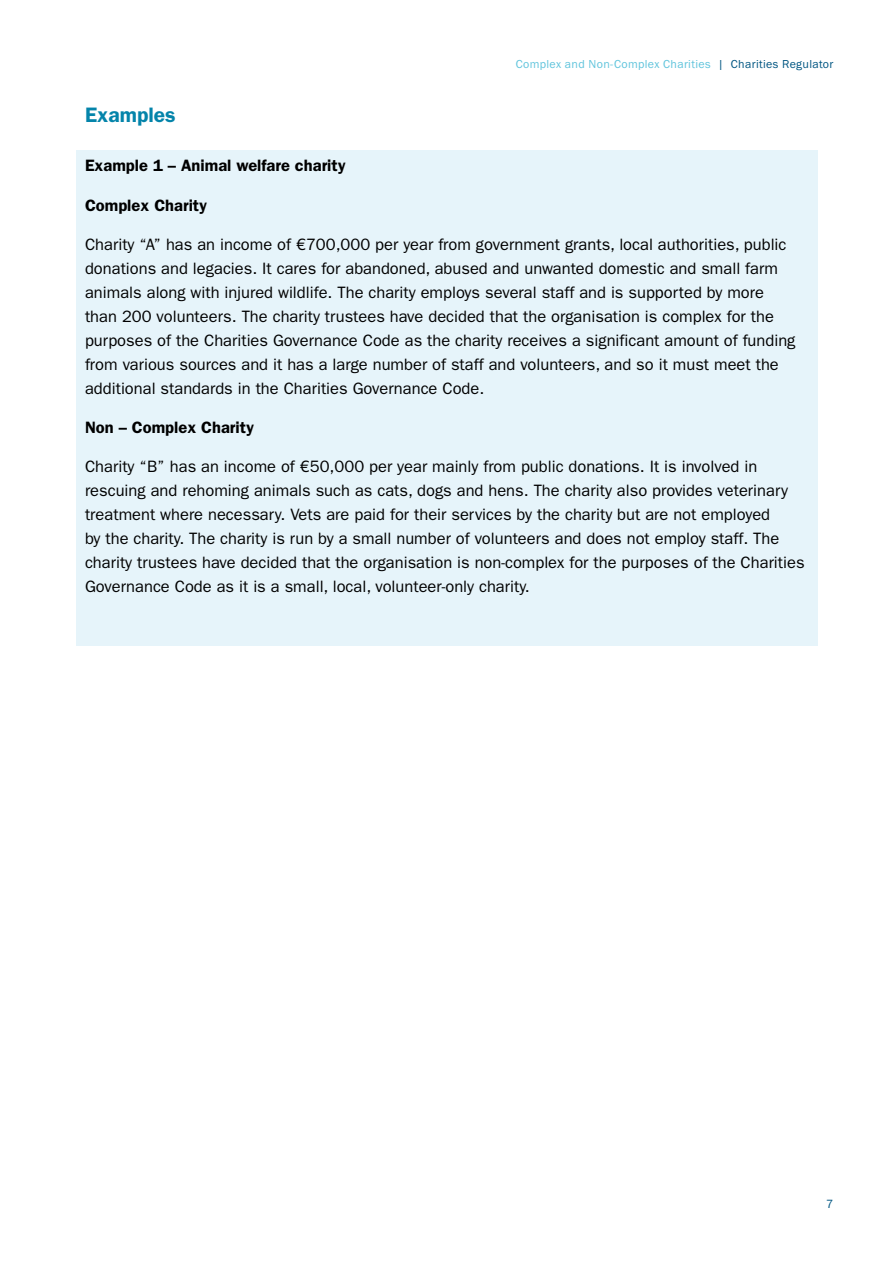
<style>
.page{position:relative;width:893px;height:1263px;background:#fff}
.page>*{position:absolute;margin:0;border:0;box-sizing:border-box;transform-origin:0 0}
.t1{font:600 21px "Franklin Gothic";color:#0484aa}
.t2{font:16.5px/24px "Franklin Gothic";color:#000}
.t3{font:600 16.5px "Franklin Gothic";color:#000}
.t4{font:12px "Franklin Gothic URW Boo";letter-spacing:.03em;color:#60c4dc}
.t5{font:12px "Franklin Gothic";color:#005682}
.s1{color:#005682}
</style>
<div class="page">
<div style="left:77px;top:151px;width:741px;height:495px;background:#e6f4fa"></div>
<p class="t4" style="left:516px;top:56px;width:319px">Complex and Non-Complex Charities <span class="s1">| Charities Regulator</span></p>
<p class="t1" style="left:85px;top:102px;width:92px">Examples</p>
<p class="t3" style="left:85px;top:156px;width:262px">Example 1 – Animal welfare charity</p>
<p class="t3" style="left:85px;top:195px;width:124px">Complex Charity</p>
<p class="t2" style="left:85px;top:232px;width:712px">Charity “A” has an income of €700,000 per year from government grants, local authorities, public donations and legacies. It cares for abandoned, abused and unwanted domestic and small farm animals along with injured wildlife. The charity employs several staff and is supported by more than 200 volunteers. The charity trustees have decided that the organisation is complex for the purposes of the Charities Governance Code as the charity receives a significant amount of funding from various sources and it has a large number of staff and volunteers, and so it must meet the additional standards in the Charities Governance Code.</p>
<p class="t3" style="left:85px;top:417px;width:170px">Non – Complex Charity</p>
<p class="t2" style="left:85px;top:454px;width:721px">Charity “B” has an income of €50,000 per year mainly from public donations. It is involved in rescuing and rehoming animals such as cats, dogs and hens. The charity also provides veterinary treatment where necessary. Vets are paid for their services by the charity but are not employed<br>by the charity. The charity is run by a small number of volunteers and does not employ staff. The charity trustees have decided that the organisation is non-complex for the purposes of the Charities Governance Code as it is a small, local, volunteer-only charity.</p>
<p class="t5" style="left:826px;top:1197px;width:9px">7</p>
</div>
